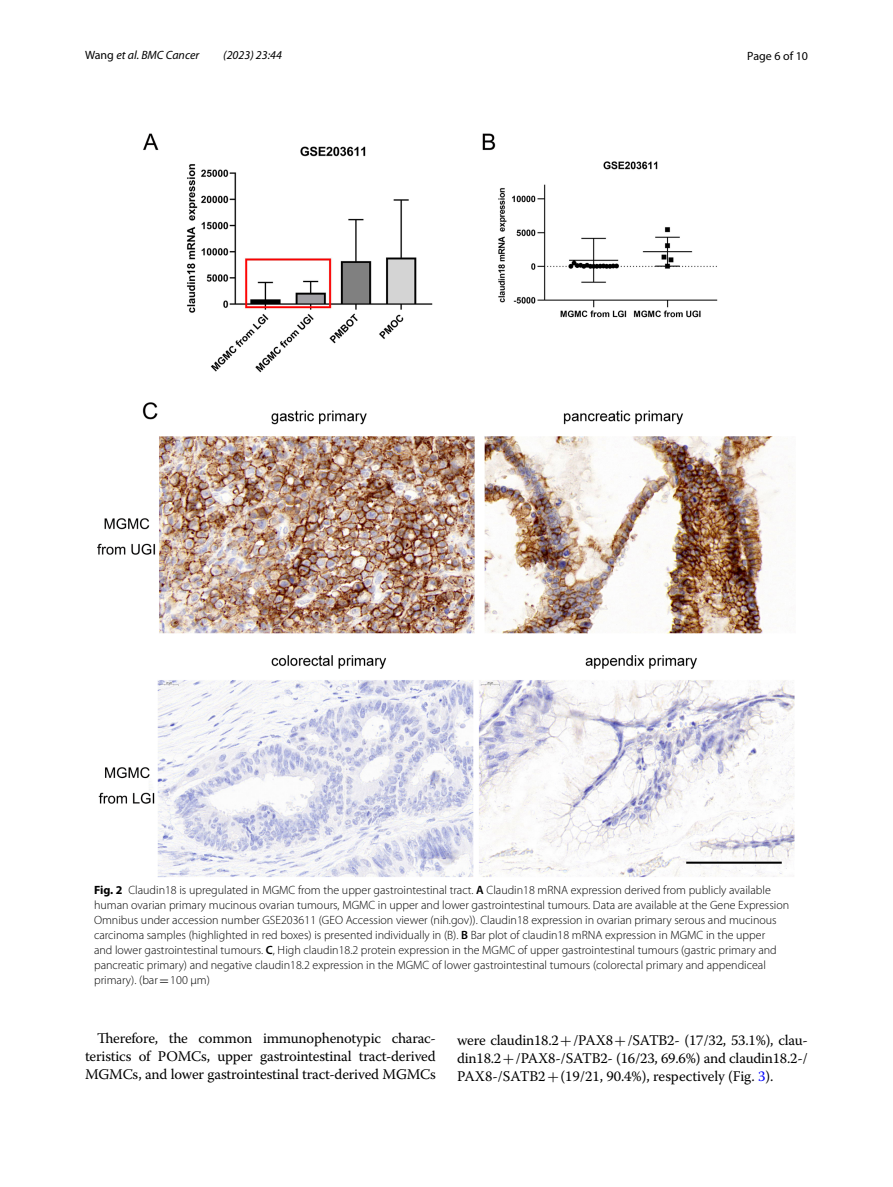
<style>
.page{position:relative;width:893px;height:1187px;background:#fff}
.page>*{position:absolute;margin:0;border:0;box-sizing:border-box;transform-origin:0 0}
.t1{font:14.7px/18px "Warnock Pro";letter-spacing:-.015em;color:#000;text-align:justify}
.t2{font:300 12px/15px "Myriad Pro";color:#000}
.t3{font:italic 12px "Myriad Pro";color:#000}
.t4{font:12px "Myriad Pro";color:#000}
.s1{font-style:normal}
.s2{font-weight:700}
.s3{font-weight:600}
.s4{font-family:"MTSY";font-weight:400}
.s5{font-family:"MTSY"}
.s6{color:#00f}
</style>
<div class="page">
<img style="left:97px;top:133px;width:698px;height:745px">
<p class="t3" style="left:85px;top:48px;width:116px"><span class="s1">Wang</span> et al. BMC Cancer</p>
<p class="t3" style="left:223px;top:48px;width:60px">(2023) 23:44</p>
<p class="t4" style="left:747px;top:48px;width:62px">Page 6 of 10</p>
<p class="t2" style="left:94px;top:882px;width:697px"><span class="s2">Fig. 2</span> Claudin18 is upregulated in MGMC from the upper gastrointestinal tract. <span class="s3">A</span> Claudin18 mRNA expression derived from publicly available human ovarian primary mucinous ovarian tumours, MGMC in upper and lower gastrointestinal tumours. Data are available at the Gene Expression Omnibus under accession number GSE203611 (GEO Accession viewer (nih.gov)). Claudin18 expression in ovarian primary serous and mucinous carcinoma samples (highlighted in red boxes) is presented individually in (B). <span class="s3">B</span> Bar plot of claudin18 mRNA expression in MGMC in the upper<br>and lower gastrointestinal tumours. <span class="s3">C</span>, High claudin18.2 protein expression in the MGMC of upper gastrointestinal tumours (gastric primary and pancreatic primary) and negative claudin18.2 expression in the MGMC of lower gastrointestinal tumours (colorectal primary and appendiceal primary). (bar<span class="s4">=</span>100 µm)</p>
<p class="t1" style="left:85px;top:1028px;width:352px;text-indent:12px">Therefore, the common immunophenotypic charac&shy;teristics of POMCs, upper gastrointestinal tract-derived MGMCs, and lower gastrointestinal tract-derived MGMCs</p>
<p class="t1" style="left:457px;top:1030px;width:352px">were claudin18.2<span class="s5">+</span>/PAX8<span class="s5">+</span>/SATB2- (17/32, 53.1%), clau&shy;din18.2<span class="s5">+</span>/PAX8-/SATB2- (16/23, 69.6%) and claudin18.2-/ PAX8-/SATB2<span class="s5">+</span>(19/21, 90.4%), respectively (Fig. <span class="s6">3</span>).</p>
</div>
